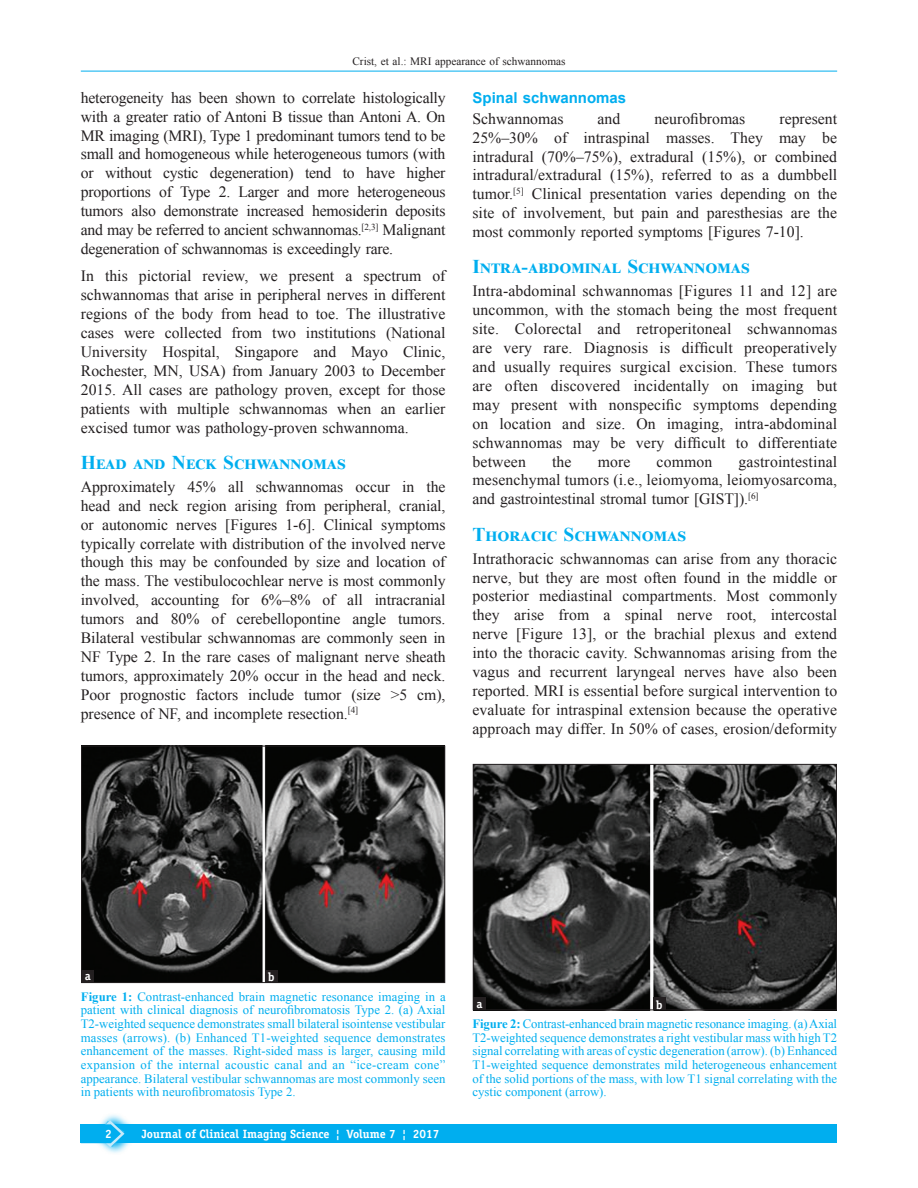
<style>
.page{position:relative;width:918px;height:1188px;background:#fff}
.page>*{position:absolute;margin:0;border:0;box-sizing:border-box;transform-origin:0 0}
.t1{font:700 19.5px "Times New Roman";color:#00aeef}
.t2{font:700 19.5px "Times New Roman";letter-spacing:.03em;color:#00aeef}
.TX{font:15.75px/18.9px "Times New Roman";color:#231f20;text-align:justify}
.t3{font:700 15px "Arial";color:#00aeef}
.FGC{font:12.75px/13.6px "Times New Roman";color:#00aeef;text-align:justify}
.LABEL{font:700 12px "Officina Serif";color:#fff}
.AH{font:700 12px "Officina Serif";color:#fff}
.t4{font:11.25px "Times New Roman";color:#231f20}
.s1{font-weight:700}
</style>
<div class="page">
<hr style="left:81px;top:71px;width:756px;height:1px;background:#00aeef">
<div style="left:81px;top:1124px;width:756px;height:19px;background:#00aeef"></div>
<svg style="left:103px;top:1114px;width:28px;height:39px"></svg>
<svg style="left:81px;top:1120px;width:44px;height:27px"></svg>
<img style="left:83px;top:748px;width:360px;height:233px">
<div style="left:81px;top:746px;width:364px;height:237px;border:1px solid #231f20"></div>
<div style="left:265px;top:970px;width:13px;height:13px;background:#231f20"></div>
<div style="left:81px;top:970px;width:13px;height:13px;background:#231f20"></div>
<img style="left:475px;top:766px;width:360px;height:242px">
<div style="left:473px;top:764px;width:364px;height:246px;border:1px solid #231f20"></div>
<div style="left:653px;top:997px;width:13px;height:13px;background:#231f20"></div>
<div style="left:473px;top:997px;width:13px;height:13px;background:#231f20"></div>
<p class="t4" style="left:352px;top:53px;width:215px">Crist, et al.: MRI appearance of schwannomas</p>
<p class="TX" style="left:81px;top:88px;width:366px">heterogeneity has been shown to correlate histologically with a greater ratio of Antoni B tissue than Antoni A. On MR imaging (MRI), Type 1 predominant tumors tend to be small and homogeneous while heterogeneous tumors (with or without cystic degeneration) tend to have higher proportions of Type 2. Larger and more heterogeneous tumors also demonstrate increased hemosiderin deposits and may be referred to ancient schwannomas.<sup>[2,3]</sup> Malignant degeneration of schwannomas is exceedingly rare.</p>
<p class="TX" style="left:81px;top:266px;width:366px">In this pictorial review, we present a spectrum of schwannomas that arise in peripheral nerves in different regions of the body from head to toe. The illustrative cases were collected from two institutions (National University Hospital, Singapore and Mayo Clinic, Rochester, MN, USA) from January 2003 to December 2015. All cases are pathology proven, except for those patients with multiple schwannomas when an earlier excised tumor was pathology‑proven schwannoma.</p>
<h1 class="t1" style="left:81px;top:448px;width:266px">Head and Neck Schwannomas</h1>
<p class="TX" style="left:81px;top:477px;width:366px">Approximately 45% all schwannomas occur in the head and neck region arising from peripheral, cranial, or autonomic nerves [Figures 1-6]. Clinical symptoms typically correlate with distribution of the involved nerve though this may be confounded by size and location of the mass. The vestibulocochlear nerve is most commonly involved, accounting for 6%–8% of all intracranial tumors and 80% of cerebellopontine angle tumors.<br>Bilateral vestibular schwannomas are commonly seen in NF Type 2. In the rare cases of malignant nerve sheath tumors, approximately 20% occur in the head and neck.<br>Poor prognostic factors include tumor (size &gt;5 cm), presence of NF, and incomplete resection.<sup>[4]</sup></p>
<h2 class="t3" style="left:472px;top:88px;width:155px">Spinal schwannomas</h2>
<p class="TX" style="left:472px;top:109px;width:92px">Schwannomas</p>
<p class="TX" style="left:598px;top:109px;width:24px">and</p>
<p class="TX" style="left:654px;top:109px;width:92px">neurofibromas</p>
<p class="TX" style="left:472px;top:109px;width:366px;text-indent:307px">represent 25%–30% of intraspinal masses. They may be intradural (70%–75%), extradural (15%), or combined intradural/extradural (15%), referred to as a dumbbell tumor.<sup>[5]</sup> Clinical presentation varies depending on the site of involvement, but pain and paresthesias are the most commonly reported symptoms [Figures 7-10].</p>
<h1 class="t1" style="left:472px;top:253px;width:279px">Intra‑abdominal Schwannomas</h1>
<p class="TX" style="left:472px;top:281px;width:366px">Intra‑abdominal schwannomas [Figures 11 and 12] are uncommon, with the stomach being the most frequent site. Colorectal and retroperitoneal schwannomas are very rare. Diagnosis is difficult preoperatively and usually requires surgical excision. These tumors are often discovered incidentally on imaging but may present with nonspecific symptoms depending on location and size. On imaging, intra‑abdominal schwannomas may be very difficult to differentiate between</p>
<p class="TX" style="left:472px;top:451px;width:366px;text-indent:266px">gastrointestinal mesenchymal tumors (i.e., leiomyoma, leiomyosarcoma, and gastrointestinal stromal tumor [GIST]).<sup>[6]</sup></p>
<h1 class="t2" style="left:472px;top:520px;width:215px">Thoracic Schwannomas</h1>
<p class="TX" style="left:472px;top:548px;width:366px">Intrathoracic schwannomas can arise from any thoracic nerve, but they are most often found in the middle or posterior mediastinal compartments. Most commonly they arise from a spinal nerve root, intercostal nerve [Figure 13], or the brachial plexus and extend into the thoracic cavity. Schwannomas arising from the vagus and recurrent laryngeal nerves have also been reported. MRI is essential before surgical intervention to evaluate for intraspinal extension because the operative approach may differ. In 50% of cases, erosion/deformity</p>
<p class="TX" style="left:552px;top:451px;width:21px">the</p>
<p class="TX" style="left:598px;top:451px;width:34px">more</p>
<p class="TX" style="left:657px;top:451px;width:57px">common</p>
<p class="LABEL" style="left:85px;top:969px;width:7px">a</p>
<p class="LABEL" style="left:268px;top:970px;width:8px">b</p>
<p class="FGC" style="left:81px;top:989px;width:366px"><span class="s1">Figure 1:</span> Contrast‑enhanced brain magnetic resonance imaging in a patient with clinical diagnosis of neurofibromatosis Type 2. (a) Axial T2‑weighted sequence demonstrates small bilateral isointense vestibular masses (arrows). (b) Enhanced T1‑weighted sequence demonstrates enhancement of the masses. Right‑sided mass is larger, causing mild expansion of the internal acoustic canal and an “ice‑cream cone” appearance. Bilateral vestibular schwannomas are most commonly seen in patients with neurofibromatosis Type 2.</p>
<p class="AH" style="left:105px;top:1126px;width:8px">2</p>
<p class="LABEL" style="left:142px;top:1127px;width:299px">Journal of Clinical Imaging Science ¦ Volume 7 ¦ 2017</p>
<p class="LABEL" style="left:476px;top:996px;width:7px">a</p>
<p class="LABEL" style="left:656px;top:997px;width:8px">b</p>
<p class="FGC" style="left:472px;top:1016px;width:366px"><span class="s1">Figure 2:</span> Contrast‑enhanced brain magnetic resonance imaging. (a) Axial T2‑weighted sequence demonstrates a right vestibular mass with high T2 signal correlating with areas of cystic degeneration (arrow). (b) Enhanced T1‑weighted sequence demonstrates mild heterogeneous enhancement of the solid portions of the mass, with low T1 signal correlating with the cystic component (arrow).</p>
</div>
